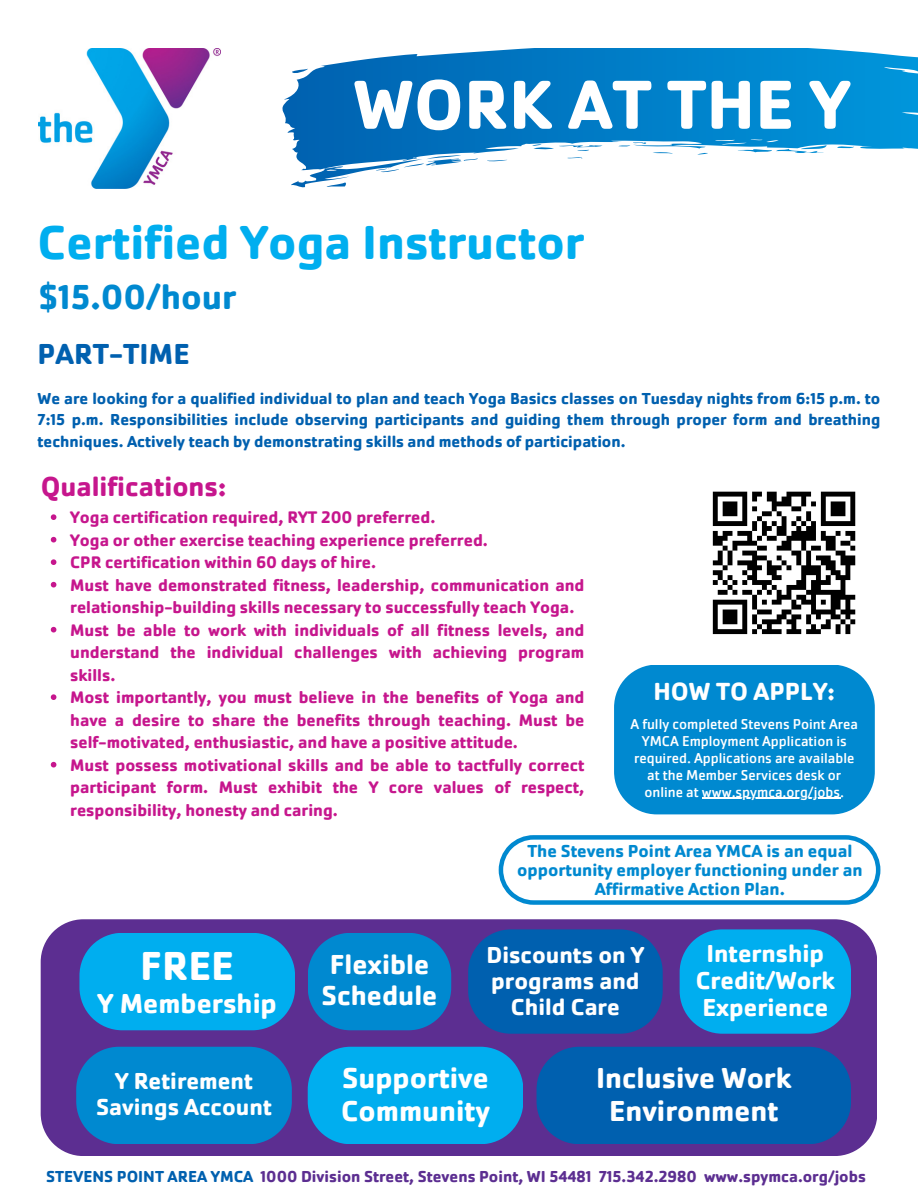
<style>
.page{position:relative;width:918px;height:1188px;background:#fff}
.page>*{position:absolute;margin:0;border:0;box-sizing:border-box;transform-origin:0 0}
.t1{font:700 71.85px "Cachet Pro";color:#fff}
.t2{font:700 49.5px "Cachet Pro";color:#00aeef}
.t3{font:700 42px "Cachet Pro";color:#fff}
.t4{font:700 36px "Cachet Pro";color:#0089d0}
.t5{font:700 30px/32.7px "Cachet Pro";color:#fff}
.t6{font:700 30px "Cachet Pro";color:#0060af}
.t7{font:700 28.5px/30.3px "Cachet Pro";color:#fff}
.t8{font:700 28.2px "Cachet Pro";color:#c6168d}
.t9{font:700 25.65px "Cachet Pro";color:#fff}
.t10{font:700 25.5px/27px "Cachet Pro";color:#fff;text-align:center}
.t11{font:700 24px/25.8px "Cachet Pro";color:#fff;text-align:center}
.t12{font:700 18px/19.2px "Cachet Pro";color:#0089d0;text-align:center}
.t13{font:700 17.4px/22.5px "Cachet Pro";color:#c6168d;text-align:justify}
.t14{font:700 16.5px/21.3px "Cachet Pro";color:#0060af;text-align:justify}
.t15{font:700 16.5px "Cachet Pro";color:#5c2e91}
.t16{font:14.85px/16.8px "Cachet Pro";color:#fff;text-align:center}
.s1{color:#0060af}
</style>
<div class="page">
<div style="left:41px;top:919px;width:836px;height:237px;background:#5c2e91"></div>
<svg style="left:79px;top:933px;width:216px;height:97px"></svg>
<svg style="left:308px;top:933px;width:143px;height:97px"></svg>
<svg style="left:468px;top:929px;width:195px;height:105px"></svg>
<svg style="left:680px;top:929px;width:171px;height:105px"></svg>
<svg style="left:76px;top:1047px;width:216px;height:97px"></svg>
<svg style="left:308px;top:1047px;width:215px;height:97px"></svg>
<div style="left:537px;top:1047px;width:314px;height:97px;background:#0060af"></div>
<img style="left:38px;top:49px;width:183px;height:139px">
<div style="left:614px;top:665px;width:261px;height:149px;background:#0089d0;border-radius:43px"></div>
<hr style="left:702px;top:798px;width:138px;height:1px;background:#fff">
<svg style="left:499px;top:835px;width:381px;height:70px"></svg>
<svg style="left:282px;top:49px;width:636px;height:139px"></svg>
<svg style="left:51px;top:514px;width:5px;height:6px"></svg>
<svg style="left:51px;top:537px;width:5px;height:5px"></svg>
<svg style="left:51px;top:559px;width:5px;height:6px"></svg>
<svg style="left:51px;top:582px;width:5px;height:5px"></svg>
<svg style="left:51px;top:627px;width:5px;height:5px"></svg>
<svg style="left:51px;top:694px;width:5px;height:6px"></svg>
<svg style="left:51px;top:762px;width:5px;height:5px"></svg>
<svg style="left:712px;top:491px;width:144px;height:144px"></svg>
<p class="t1" style="left:353px;top:59px;width:498px">WORK AT THE Y</p>
<p class="t2" style="left:38px;top:211px;width:548px">Certified Yoga Instructor</p>
<p class="t4" style="left:38px;top:274px;width:199px">$15.00/hour</p>
<p class="t6" style="left:38px;top:335px;width:154px">PART-TIME</p>
<p class="t14" style="left:38px;top:388px;width:844px">We are looking for a qualified individual to plan and teach Yoga Basics classes on Tuesday nights from 6:15 p.m. to 7:15 p.m. Responsibilities include observing participants and guiding them through proper form and breathing techniques. Actively teach by demonstrating skills and methods of participation.</p>
<p class="t8" style="left:41px;top:469px;width:187px">Qualifications:</p>
<h3 class="t13" style="left:70px;top:506px;width:367px">Yoga certification required, RYT 200 preferred.</h3>
<p class="t13" style="left:70px;top:529px;width:419px">Yoga or other exercise teaching experience preferred.</p>
<h6 class="t13" style="left:70px;top:551px;width:307px">CPR certification within 60 days of hire.</h6>
<h6 class="t13" style="left:70px;top:574px;width:516px">Must have demonstrated fitness, leadership, communication and relationship-building skills necessary to successfully teach Yoga.</h6>
<p class="t13" style="left:70px;top:619px;width:516px">Must be able to work with individuals of all fitness levels, and understand the individual challenges with achieving program skills.</p>
<p class="t13" style="left:70px;top:686px;width:516px">Most importantly, you must believe in the benefits of Yoga and have a desire to share the benefits through teaching. Must be self-motivated, enthusiastic, and have a positive attitude.</p>
<p class="t13" style="left:70px;top:754px;width:516px">Must possess motivational skills and be able to tactfully correct participant form. Must exhibit the Y core values of respect, responsibility, honesty and caring.</p>
<p class="t9" style="left:653px;top:675px;width:183px">HOW TO APPLY:</p>
<p class="t16" style="left:630px;top:716px;width:229px">A fully completed Stevens Point Area YMCA Employment Application is required. Applications are available at the Member Services desk or online at www.spymca.org/jobs.</p>
<p class="t3" style="left:140px;top:940px;width:95px">FREE</p>
<p class="t7" style="left:98px;top:988px;width:181px">Y Membership</p>
<p class="t12" style="left:517px;top:841px;width:347px">The Stevens Point Area YMCA is an equal opportunity employer functioning under an<br>Affirmative Action Plan.</p>
<p class="t7" style="left:322px;top:950px;width:117px">Flexible<br>Schedule</p>
<h1 class="t11" style="left:486px;top:942px;width:159px">Discounts on Y programs and<br>Child Care</h1>
<h2 class="t10" style="left:696px;top:940px;width:141px">Internship<br>Credit/Work<br>Experience</h2>
<h4 class="t11" style="left:96px;top:1068px;width:177px">Y Retirement<br>Savings Account</h4>
<h5 class="t5" style="left:341px;top:1062px;width:150px">Supportive<br>Community</h5>
<p class="t5" style="left:596px;top:1062px;width:197px;text-align:center">Inclusive Work<br>Environment</p>
<h6 class="t15" style="left:46px;top:1166px;width:821px"><span class="s1">STEVENS POINT AREA YMCA</span> 1000 Division Street, Stevens Point, WI 54481 715.342.2980 www.spymca.org/jobs</h6>
</div>
